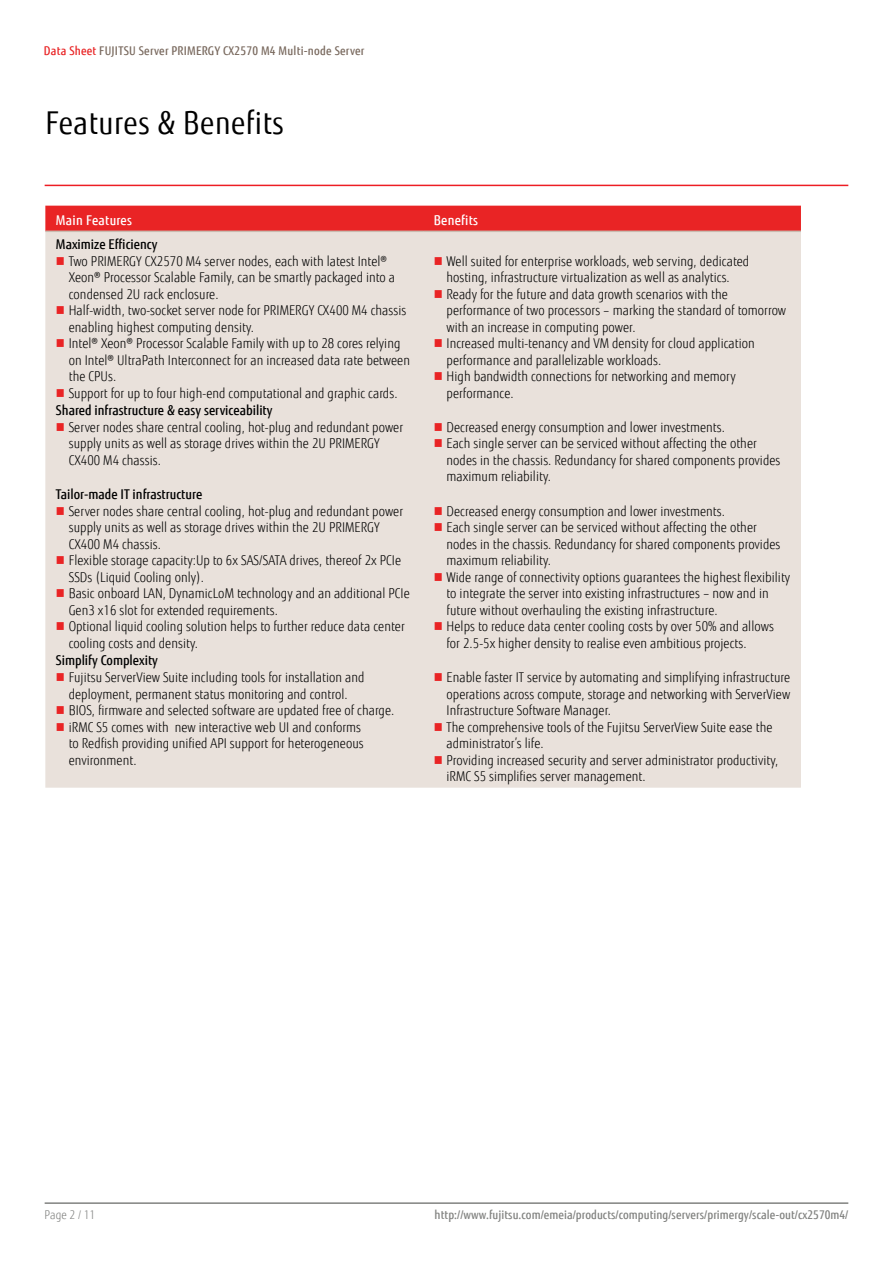
<style>
.page{position:relative;width:893px;height:1263px;background:#fff}
.page>*{position:absolute;margin:0;border:0;box-sizing:border-box;transform-origin:0 0}
.t1{font:31.5px "Fujitsu Sans";letter-spacing:.02em;color:#000;scale:.9 1}
.t2{font:300 13.5px/16.5px "Fujitsu Sans";letter-spacing:.005em;color:#000;scale:.9 1}
.t3{font:500 13.5px "Fujitsu Sans";color:#000;scale:.9 1}
.t4{font:500 13.5px "Fujitsu Sans";letter-spacing:.02em;color:#fff;scale:.9 1}
.t5{font:500 12px "Fujitsu Sans";letter-spacing:.005em;color:#818280;scale:.9 1}
.t6{font:500 12px "Fujitsu Sans";letter-spacing:.02em;color:#79695e;scale:.9 1}
.t7{font:300 12px "Fujitsu Sans";letter-spacing:.005em;color:#818280;scale:.9 1}
.s1{color:#e92425}
</style>
<div class="page">
<hr style="left:45px;top:1202px;width:803px;height:2px;background:#818280">
<div style="left:45px;top:206px;width:756px;height:25px;background:#e92425"></div>
<div style="left:45px;top:232px;width:756px;height:556px;background:#e9e1db"></div>
<hr style="left:45px;top:231px;width:378px;height:1px;background:#c9bbb0">
<hr style="left:423px;top:231px;width:378px;height:1px;background:#c9bbb0">
<hr style="left:45px;top:185px;width:803px;height:1px;background:#ed1d24">
<svg style="left:57px;top:257px;width:7px;height:8px"></svg>
<svg style="left:57px;top:306px;width:7px;height:8px"></svg>
<svg style="left:57px;top:339px;width:7px;height:8px"></svg>
<svg style="left:57px;top:389px;width:7px;height:8px"></svg>
<svg style="left:435px;top:257px;width:7px;height:8px"></svg>
<svg style="left:435px;top:290px;width:7px;height:8px"></svg>
<svg style="left:435px;top:339px;width:7px;height:8px"></svg>
<svg style="left:435px;top:372px;width:7px;height:8px"></svg>
<svg style="left:57px;top:423px;width:7px;height:8px"></svg>
<svg style="left:435px;top:423px;width:7px;height:8px"></svg>
<svg style="left:435px;top:440px;width:7px;height:7px"></svg>
<svg style="left:57px;top:507px;width:7px;height:8px"></svg>
<svg style="left:57px;top:556px;width:7px;height:8px"></svg>
<svg style="left:57px;top:589px;width:7px;height:8px"></svg>
<svg style="left:57px;top:622px;width:7px;height:8px"></svg>
<svg style="left:435px;top:507px;width:7px;height:8px"></svg>
<svg style="left:435px;top:523px;width:7px;height:8px"></svg>
<svg style="left:435px;top:573px;width:7px;height:8px"></svg>
<svg style="left:435px;top:622px;width:7px;height:8px"></svg>
<svg style="left:57px;top:673px;width:7px;height:8px"></svg>
<svg style="left:57px;top:706px;width:7px;height:8px"></svg>
<svg style="left:57px;top:723px;width:7px;height:8px"></svg>
<svg style="left:435px;top:673px;width:7px;height:8px"></svg>
<svg style="left:435px;top:723px;width:7px;height:8px"></svg>
<svg style="left:435px;top:756px;width:7px;height:8px"></svg>
<p class="t6" style="left:44px;top:43px;width:358px"><span class="s1">Data Sheet</span> FUJITSU Server PRIMERGY CX2570 M4 Multi-node Server</p>
<h1 class="t1" style="left:45px;top:104px;width:267px">Features &amp; Benefits</h1>
<p class="t4" style="left:56px;top:212px;width:86px">Main Features</p>
<p class="t4" style="left:434px;top:212px;width:51px">Benefits</p>
<p class="t3" style="left:56px;top:235px;width:114px">Maximize Efficiency</p>
<p class="t2" style="left:69px;top:253px;width:381px">Two PRIMERGY CX2570 M4 server nodes, each with latest Intel® Xeon® Processor Scalable Family, can be smartly packaged into a condensed 2U rack enclosure.<br>Half-width, two-socket server node for PRIMERGY CX400 M4 chassis enabling highest computing density.<br>Intel® Xeon® Processor Scalable Family with up to 28 cores relying on Intel® UltraPath Interconnect for an increased data rate between the CPUs.<br>Support for up to four high-end computational and graphic cards.</p>
<p class="t2" style="left:447px;top:253px;width:379px">Well suited for enterprise workloads, web serving, dedicated hosting, infrastructure virtualization as well as analytics.<br>Ready for the future and data growth scenarios with the performance of two processors – marking the standard of tomorrow with an increase in computing power.<br>Increased multi-tenancy and VM density for cloud application performance and parallelizable workloads.<br>High bandwidth connections for networking and memory performance.</p>
<p class="t3" style="left:56px;top:402px;width:242px">Shared infrastructure &amp; easy serviceability</p>
<p class="t2" style="left:69px;top:419px;width:373px">Server nodes share central cooling, hot-plug and redundant power supply units as well as storage drives within the 2U PRIMERGY<br>CX400 M4 chassis.</p>
<p class="t2" style="left:447px;top:419px;width:373px">Decreased energy consumption and lower investments.<br>Each single server can be serviced without affecting the other nodes in the chassis. Redundancy for shared components provides maximum reliability.</p>
<p class="t3" style="left:56px;top:485px;width:164px">Tailor-made IT infrastructure</p>
<p class="t2" style="left:69px;top:503px;width:380px">Server nodes share central cooling, hot-plug and redundant power supply units as well as storage drives within the 2U PRIMERGY CX400 M4 chassis.<br>Flexible storage capacity:Up to 6x SAS/SATA drives, thereof 2x PCIe SSDs (Liquid Cooling only).<br>Basic onboard LAN, DynamicLoM technology and an additional PCIe Gen3 x16 slot for extended requirements.<br>Optional liquid cooling solution helps to further reduce data center cooling costs and density.</p>
<p class="t2" style="left:447px;top:503px;width:383px">Decreased energy consumption and lower investments.<br>Each single server can be serviced without affecting the other nodes in the chassis. Redundancy for shared components provides maximum reliability.<br>Wide range of connectivity options guarantees the highest flexibility to integrate the server into existing infrastructures – now and in future without overhauling the existing infrastructure.<br>Helps to reduce data center cooling costs by over 50% and allows for 2.5-5x higher density to realise even ambitious projects.</p>
<p class="t3" style="left:56px;top:652px;width:115px">Simplify Complexity</p>
<p class="t2" style="left:69px;top:669px;width:363px">Fujitsu ServerView Suite including tools for installation and deployment, permanent status monitoring and control.<br>BIOS, firmware and selected software are updated free of charge. iRMC S5 comes with new interactive web UI and conforms<br>to Redfish providing unified API support for heterogeneous environment.</p>
<p class="t2" style="left:447px;top:669px;width:383px">Enable faster IT service by automating and simplifying infrastructure operations across compute, storage and networking with ServerView Infrastructure Software Manager.<br>The comprehensive tools of the Fujitsu ServerView Suite ease the administrator’s life.<br>Providing increased security and server administrator productivity, iRMC S5 simplifies server management.</p>
<p class="t7" style="left:45px;top:1208px;width:58px">Page 2 / 11</p>
<p class="t5" style="left:435px;top:1208px;width:461px">http://www.fujitsu.com/emeia/products/computing/servers/primergy/scale-out/cx2570m4/</p>
</div>
